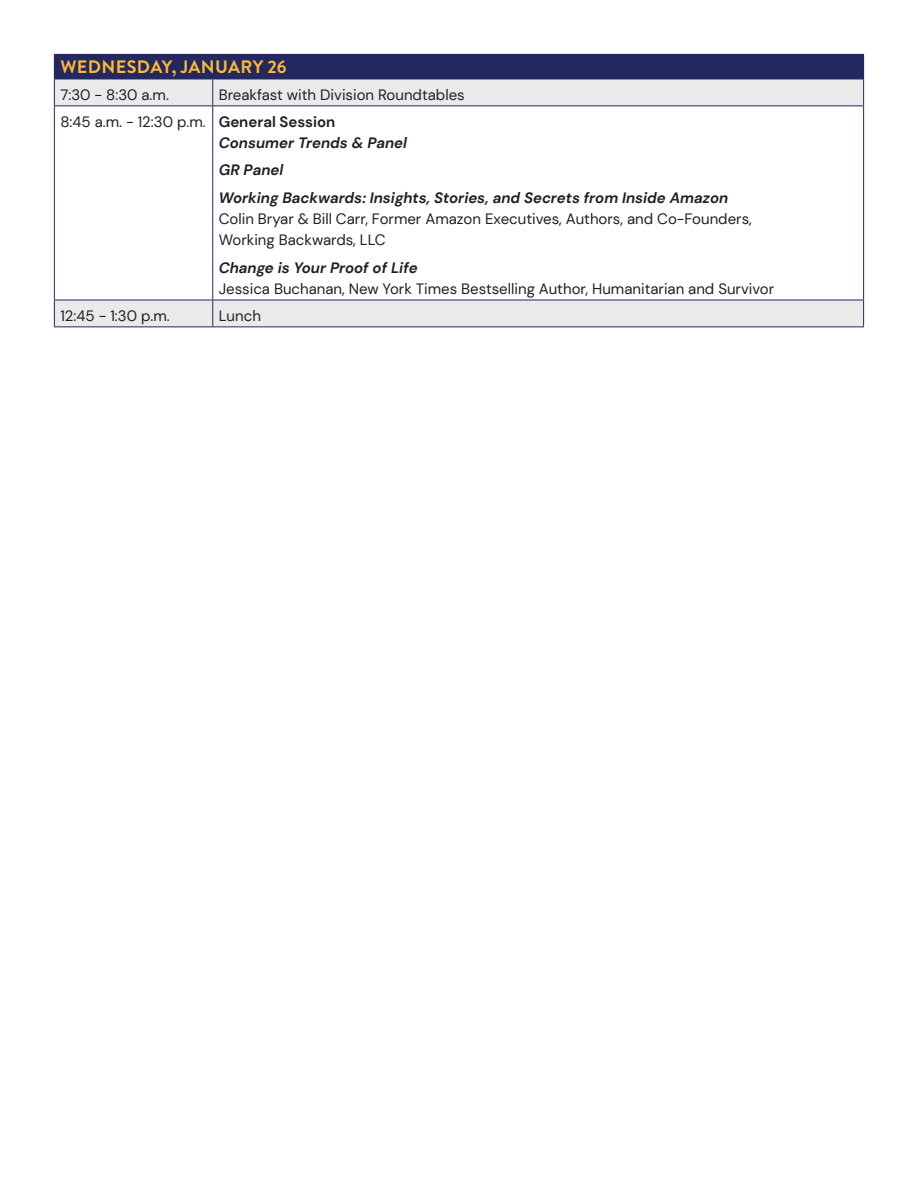
<style>
.page{position:relative;width:918px;height:1188px;background:#fff}
.page>*{position:absolute;margin:0;border:0;box-sizing:border-box;transform-origin:0 0}
.dates{font:700 18px "Brandon Grotesque";letter-spacing:.02em;color:#fdb935}
.t1{font:15px/21px "DM Sans";color:#231f20}
.t2{font:italic 700 15px/21px "DM Sans";color:#231f20}
.s1{font-style:normal}
.s2{font-weight:700;font-style:italic}
</style>
<div class="page">
<div style="left:54px;top:54px;width:810px;height:25px;background:#23285f"></div>
<svg style="left:55px;top:80px;width:808px;height:246px"></svg>
<hr style="left:54px;top:79px;width:159px;height:1px;background:#23285f">
<svg style="left:54px;top:79px;width:1px;height:26px"></svg>
<hr style="left:213px;top:79px;width:651px;height:1px;background:#23285f">
<svg style="left:212px;top:79px;width:1px;height:26px"></svg>
<svg style="left:863px;top:79px;width:1px;height:26px"></svg>
<hr style="left:54px;top:105px;width:159px;height:1px;background:#23285f">
<hr style="left:54px;top:106px;width:1px;height:194px;background:#23285f">
<hr style="left:213px;top:105px;width:651px;height:1px;background:#23285f">
<hr style="left:212px;top:106px;width:1px;height:194px;background:#23285f">
<hr style="left:863px;top:106px;width:1px;height:194px;background:#23285f">
<hr style="left:54px;top:300px;width:159px;height:1px;background:#23285f">
<svg style="left:54px;top:300px;width:1px;height:26px"></svg>
<hr style="left:213px;top:300px;width:651px;height:1px;background:#23285f">
<svg style="left:212px;top:300px;width:1px;height:26px"></svg>
<svg style="left:863px;top:300px;width:1px;height:26px"></svg>
<hr style="left:54px;top:326px;width:159px;height:1px;background:#23285f">
<hr style="left:213px;top:326px;width:651px;height:1px;background:#23285f">
<p class="dates" style="left:61px;top:54px;width:228px">WEDNESDAY, JANUARY 26</p>
<p class="t1" style="left:60px;top:84px;width:110px">7:30 - 8:30 a.m.</p>
<p class="t1" style="left:219px;top:84px;width:247px">Breakfast with Division Roundtables</p>
<p class="t1" style="left:60px;top:111px;width:147px">8:45 a.m. - 12:30 p.m.</p>
<p class="t2" style="left:219px;top:111px;width:190px"><span class="s1">General Session<br></span>Consumer Trends &amp; Panel</p>
<p class="t2" style="left:219px;top:160px;width:66px">GR Panel</p>
<p class="t1" style="left:219px;top:187px;width:535px"><span class="s2">Working Backwards: Insights, Stories, and Secrets from Inside Amazon<br></span>Colin Bryar &amp; Bill Carr, Former Amazon Executives, Authors, and Co-Founders,<br>Working Backwards, LLC</p>
<p class="t1" style="left:219px;top:257px;width:557px"><span class="s2">Change is Your Proof of Life<br></span>Jessica Buchanan, New York Times Bestselling Author, Humanitarian and Survivor</p>
<p class="t1" style="left:60px;top:305px;width:111px">12:45 - 1:30 p.m.</p>
<p class="t1" style="left:219px;top:305px;width:44px">Lunch</p>
</div>
